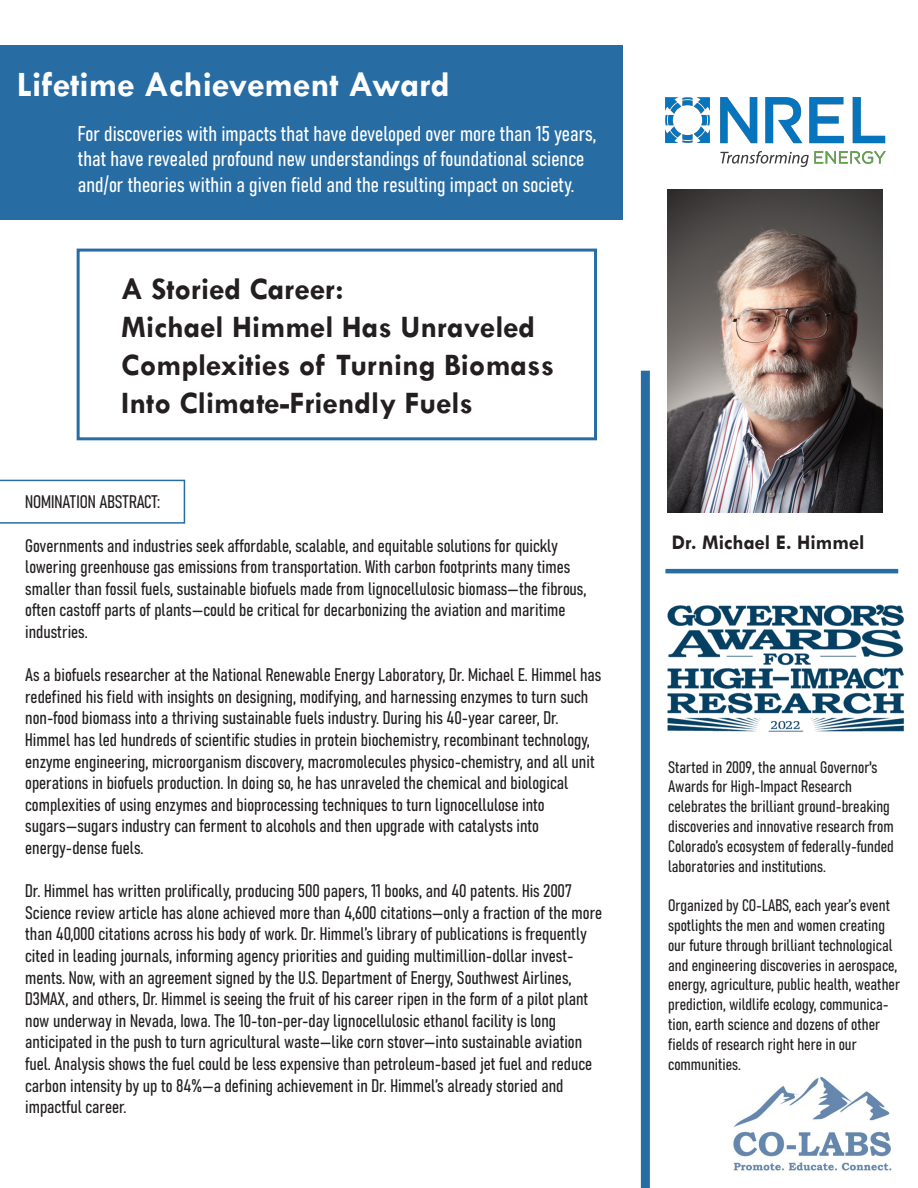
<style>
.page{position:relative;width:918px;height:1188px;background:#fff}
.page>*{position:absolute;margin:0;border:0;box-sizing:border-box;transform-origin:0 0}
.t1{font:700 36px "Tw Cen";color:#fff}
.t2{font:700 31.5px/37.8px "Tw Cen";color:#231f20}
.t3{font:21px/25.2px "Bahnschrift";color:#fff}
.t4{font:700 21px "Tw Cen";color:#231f20}
.t5{font:18px/21.6px "Bahnschrift";color:#231f20}
.t6{font:16.5px/19.8px "Bahnschrift";color:#231f20}
</style>
<div class="page">
<img style="left:665px;top:98px;width:220px;height:68px">
<img style="left:668px;top:189px;width:215px;height:324px">
<img style="left:667px;top:604px;width:238px;height:128px">
<img style="left:733px;top:1076px;width:159px;height:95px">
<div style="left:0;top:45px;width:623px;height:174px;background:#276da4"></div>
<div style="left:77px;top:249px;width:520px;height:191px;border:3px solid #276da4"></div>
<div style="left:641px;top:375px;width:9px;height:813px;background:#276da4"></div>
<hr style="left:665px;top:569px;width:233px;height:4px;background:#276da4">
<svg style="left:0;top:480px;width:185px;height:44px"></svg>
<h1 class="t1" style="left:17px;top:63px;width:435px">Lifetime Achievement Award</h1>
<p class="t3" style="left:78px;top:120px;width:520px">For discoveries with impacts that have developed over more than 15 years, that have revealed profound new understandings of foundational science and/or theories within a given field and the resulting impact on society.</p>
<h2 class="t2" style="left:121px;top:270px;width:434px">A Storied Career:<br>Michael Himmel Has Unraveled<br>Complexities of Turning Biomass<br>Into Climate-Friendly Fuels</h2>
<p class="t5" style="left:25px;top:490px;width:136px">NOMINATION ABSTRACT:</p>
<p class="t5" style="left:25px;top:533px;width:563px">Governments and industries seek affordable, scalable, and equitable solutions for quickly lowering greenhouse gas emissions from transportation. With carbon footprints many times smaller than fossil fuels, sustainable biofuels made from lignocellulosic biomass—the fibrous, often castoff parts of plants—could be critical for decarbonizing the aviation and maritime industries.</p>
<p class="t5" style="left:25px;top:663px;width:578px">As a biofuels researcher at the National Renewable Energy Laboratory, Dr. Michael E. Himmel has redefined his field with insights on designing, modifying, and harnessing enzymes to turn such non-food biomass into a thriving sustainable fuels industry. During his 40-year career, Dr.<br>Himmel has led hundreds of scientific studies in protein biochemistry, recombinant technology, enzyme engineering, microorganism discovery, macromolecules physico-chemistry, and all unit operations in biofuels production. In doing so, he has unraveled the chemical and biological complexities of using enzymes and bioprocessing techniques to turn lignocellulose into sugars—sugars industry can ferment to alcohols and then upgrade with catalysts into energy-dense fuels.</p>
<p class="t5" style="left:25px;top:879px;width:579px">Dr. Himmel has written prolifically, producing 500 papers, 11 books, and 40 patents. His 2007<br>Science review article has alone achieved more than 4,600 citations—only a fraction of the more than 40,000 citations across his body of work. Dr. Himmel’s library of publications is frequently cited in leading journals, informing agency priorities and guiding multimillion-dollar invest&shy;ments. Now, with an agreement signed by the U.S. Department of Energy, Southwest Airlines, D3MAX, and others, Dr. Himmel is seeing the fruit of his career ripen in the form of a pilot plant now underway in Nevada, Iowa. The 10-ton-per-day lignocellulosic ethanol facility is long anticipated in the push to turn agricultural waste—like corn stover—into sustainable aviation fuel. Analysis shows the fuel could be less expensive than petroleum-based jet fuel and reduce carbon intensity by up to 84%—a defining achievement in Dr. Himmel’s already storied and impactful career.</p>
<p class="t4" style="left:672px;top:530px;width:194px">Dr. Michael E. Himmel</p>
<p class="t6" style="left:668px;top:756px;width:227px">Started in 2009, the annual Governor's Awards for High-Impact Research celebrates the brilliant ground-breaking discoveries and innovative research from Colorado’s ecosystem of federally-funded laboratories and institutions.</p>
<p class="t6" style="left:668px;top:894px;width:234px">Organized by CO-LABS, each year’s event spotlights the men and women creating our future through brilliant technological and engineering discoveries in aerospace, energy, agriculture, public health, weather prediction, wildlife ecology, communica&shy;tion, earth science and dozens of other fields of research right here in our communities.</p>
</div>
